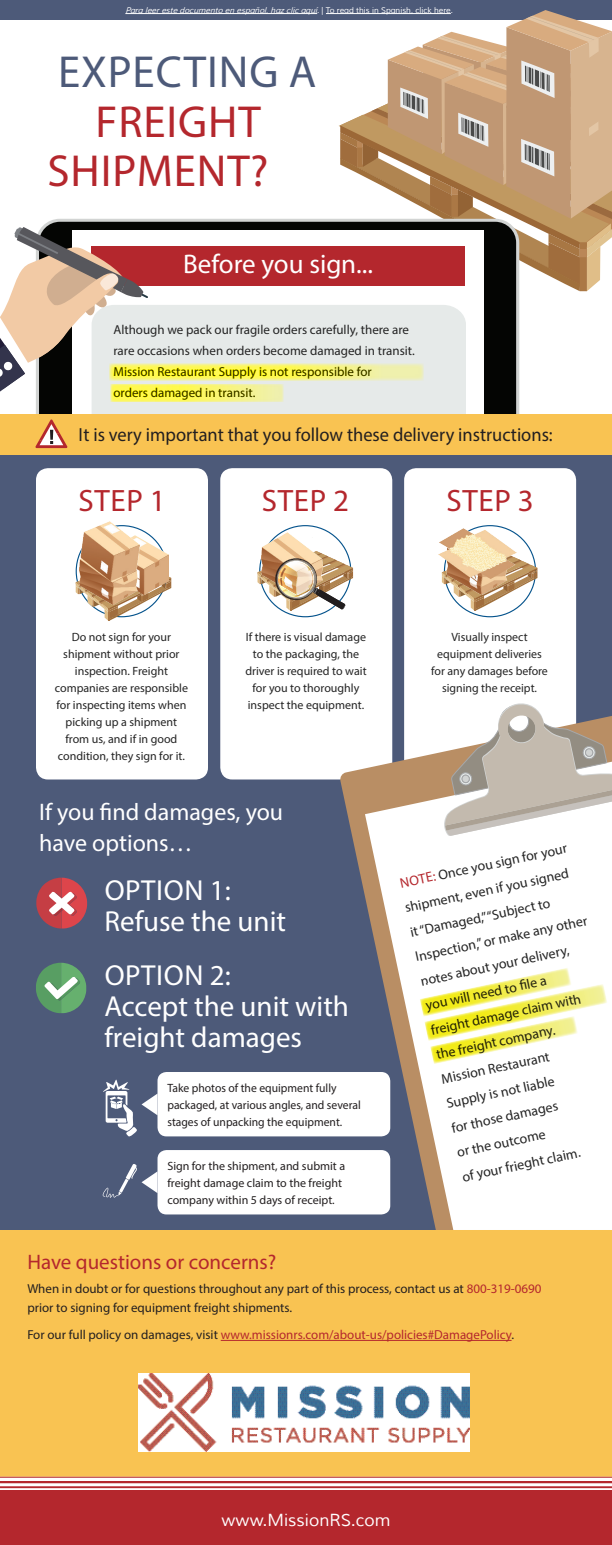
<style>
.page{position:relative;width:612px;height:1545px;background:#fff}
.page>*{position:absolute;margin:0;border:0;box-sizing:border-box;transform-origin:0 0}
.t1{font:45px "Myriad Pro";letter-spacing:.02em;color:#b4272d}
.t2{font:45px "Myriad Pro";letter-spacing:.02em;color:#4d5a79}
.t3{font:31px "Myriad Pro";letter-spacing:.02em;color:#b4272d}
.t4{font:29px/31px "Myriad Pro";color:#fff}
.t5{font:27px "Myriad Pro";color:#fff}
.t6{font:24px/31px "Myriad Pro";color:#fff}
.t7{font:21px "Myriad Pro";color:#b4272d}
.t8{font:19px "Myriad Pro";color:#231f20}
.t9{font:17px "Muli";color:#fff}
.t10{font:14px/25px "Myriad Pro";color:#242424}
.t11{font:13px/21px "Myriad Pro";color:#242424}
.t12{font:13px/19px "Myriad Pro";color:#231f20}
.t13{font:13px "Myriad Pro";color:#b4272d}
.t14{font:12px/17px "Myriad Pro";color:#242424;text-align:center}
.t15{font:12px/17px "Myriad Pro";color:#231f20}
.t16{font:italic 8px "Muli";color:#fff}
.s1{font-style:normal}
.s2{color:#b4272d}
.s3{color:#231f20}
</style>
<div class="page">
<div style="left:0;top:0;width:612px;height:20px;background:#4d5a79"></div>
<svg style="left:339px;top:10px;width:273px;height:281px"></svg>
<svg style="left:39px;top:222px;width:477px;height:345px;fill:#040503"></svg>
<div style="left:75px;top:235px;width:405px;height:321px;background:#fff"></div>
<div style="left:92px;top:246px;width:373px;height:39px;background:#b4272d"></div>
<div style="left:92px;top:305px;width:374px;height:109px;background:#e6eae9"></div>
<svg style="left:0;top:227px;width:148px;height:164px"></svg>
<div style="left:0;top:454px;width:612px;height:776px;background:#4d5a79"></div>
<div style="left:36px;top:468px;width:172px;height:311px;background:#fff;border-radius:12px"></div>
<div style="left:220px;top:468px;width:172px;height:311px;background:#fff;border-radius:12px"></div>
<div style="left:404px;top:468px;width:172px;height:311px;background:#fff;border-radius:12px"></div>
<div style="left:0;top:414px;width:612px;height:40px;background:#f9c352"></div>
<svg style="left:340px;top:698px;width:272px;height:532px"></svg>
<svg style="left:365px;top:761px;width:247px;height:469px"></svg>
<svg style="left:444px;top:701px;width:168px;height:135px"></svg>
<svg style="left:35px;top:419px;width:33px;height:29px"></svg>
<svg style="left:36px;top:962px;width:50px;height:51px"></svg>
<svg style="left:36px;top:877px;width:51px;height:51px"></svg>
<div style="left:0;top:1230px;width:612px;height:246px;background:#f9c352"></div>
<div style="left:0;top:1490px;width:612px;height:54px;background:#b4272d"></div>
<hr style="left:0;top:1476px;width:612px;height:1px;background:#b4272d">
<hr style="left:0;top:1480px;width:612px;height:3px;background:#b4272d">
<hr style="left:0;top:1486px;width:612px;height:2px;background:#b4272d">
<hr style="left:221px;top:1340px;width:291px;height:1px;background:#b4272d">
<img style="left:138px;top:1373px;width:332px;height:78px">
<div style="left:158px;top:1072px;width:232px;height:64px;background:#fff;border-radius:9px"></div>
<div style="left:158px;top:1150px;width:232px;height:64px;background:#fff;border-radius:9px"></div>
<svg style="left:103px;top:1079px;width:55px;height:57px"></svg>
<svg style="left:102px;top:1163px;width:56px;height:34px"></svg>
<svg style="left:110px;top:363px;width:313px;height:17px"></svg>
<svg style="left:111px;top:384px;width:172px;height:18px"></svg>
<svg style="left:420px;top:967px;width:188px;height:97px"></svg>
<svg style="left:76px;top:561px;width:95px;height:59px"></svg>
<img style="left:140px;top:535px;width:28px;height:59px">
<img style="left:79px;top:521px;width:61px;height:83px">
<img style="left:261px;top:532px;width:51px;height:19px">
<svg style="left:257px;top:551px;width:96px;height:59px"></svg>
<img style="left:288px;top:558px;width:28px;height:38px">
<img style="left:299px;top:561px;width:17px;height:36px">
<img style="left:276px;top:560px;width:31px;height:24px">
<svg style="left:450px;top:551px;width:87px;height:59px"></svg>
<img style="left:439px;top:529px;width:77px;height:65px">
<hr style="left:125px;top:13px;width:192px;height:1px;background:#fff">
<hr style="left:326px;top:13px;width:125px;height:1px;background:#fff">
<p class="t16" style="left:125px;top:5px;width:329px">Paraleerestedocumentoenespañol,hazclicaquí.<span class="s1">| To r e a d t h i s i n S p a n i s h , c l i c k h e r e .</span></p>
<h1 class="t2" style="left:58px;top:44px;width:260px">EXPECTING A</h1>
<h1 class="t1" style="left:96px;top:95px;width:167px">FREIGHT</h1>
<h1 class="t1" style="left:47px;top:144px;width:222px">SHIPMENT?</h1>
<h3 class="t5" style="left:183px;top:247px;width:191px">Before you sign...</h3>
<p class="t11" style="left:113px;top:319px;width:303px">Although we pack our fragile orders carefully, there are rare occasions when orders become damaged in transit.<br>Mission Restaurant Supply is not responsible for<br>orders damaged in transit.</p>
<h3 class="t8" style="left:79px;top:423px;width:476px">It is very important that you follow these delivery instructions:</h3>
<h2 class="t3" style="left:79px;top:481px;width:89px">STEP 1</h2>
<p class="t14" style="left:55px;top:628px;width:135px">Do not sign for your shipment without prior inspection. Freight companies are responsible for inspecting items when picking up a shipment from us, and if in good condition, they sign for it.</p>
<h2 class="t3" style="left:262px;top:481px;width:89px">STEP 2</h2>
<h2 class="t3" style="left:447px;top:481px;width:89px">STEP 3</h2>
<p class="t14" style="left:245px;top:628px;width:123px">If there is visual damage to the packaging, the driver is required to wait for you to thoroughly inspect the equipment.</p>
<p class="t14" style="left:431px;top:628px;width:118px">Visually inspect equipment deliveries for any damages before signing the receipt.</p>
<h3 class="t6" style="left:39px;top:796px;width:246px">If you find damages, you have options…</h3>
<h3 class="t4" style="left:104px;top:874px;width:183px">OPTION 1:<br>Refuse the unit</h3>
<h3 class="t4" style="left:104px;top:958px;width:246px">OPTION 2:<br>Accept the unit with freight damages</h3>
<p class="t15" style="left:167px;top:1079px;width:195px">Take photos of the equipment fully packaged, at various angles, and several stages of unpacking the equipment.</p>
<p class="t15" style="left:167px;top:1156px;width:179px">Sign for the shipment, and submit a freight damage claim to the freight company within 5 days of receipt.</p>
<p class="t10" style="left:397px;top:871px;width:177px;rotate:-12deg"><span class="s2">NOTE:</span> Once you sign for your shipment, even if you signed it “Damaged,” “Subject to<br>Inspection,” or make any other notes about your delivery, you will need to fi le a<br>freight damage claim with the freight company.<br>Mission Restaurant<br>Supply is not liable<br>for those damages<br>or the outcome<br>of your frieght claim.</p>
<h3 class="t7" style="left:27px;top:1249px;width:251px">Have questions or concerns?</h3>
<p class="t12" style="left:27px;top:1278px;width:515px">When in doubt or for questions throughout any part of this process, contact us at <span class="s2">800-319-0690 </span>prior to signing for equipment freight shipments.</p>
<p class="t13" style="left:27px;top:1326px;width:488px"><span class="s3">For our full policy on damages, visit</span> www.missionrs.com/about-us/policies#DamagePolicy<span class="s3">.</span></p>
<h3 class="t9" style="left:222px;top:1510px;width:170px">www.MissionRS.com</h3>
</div>
